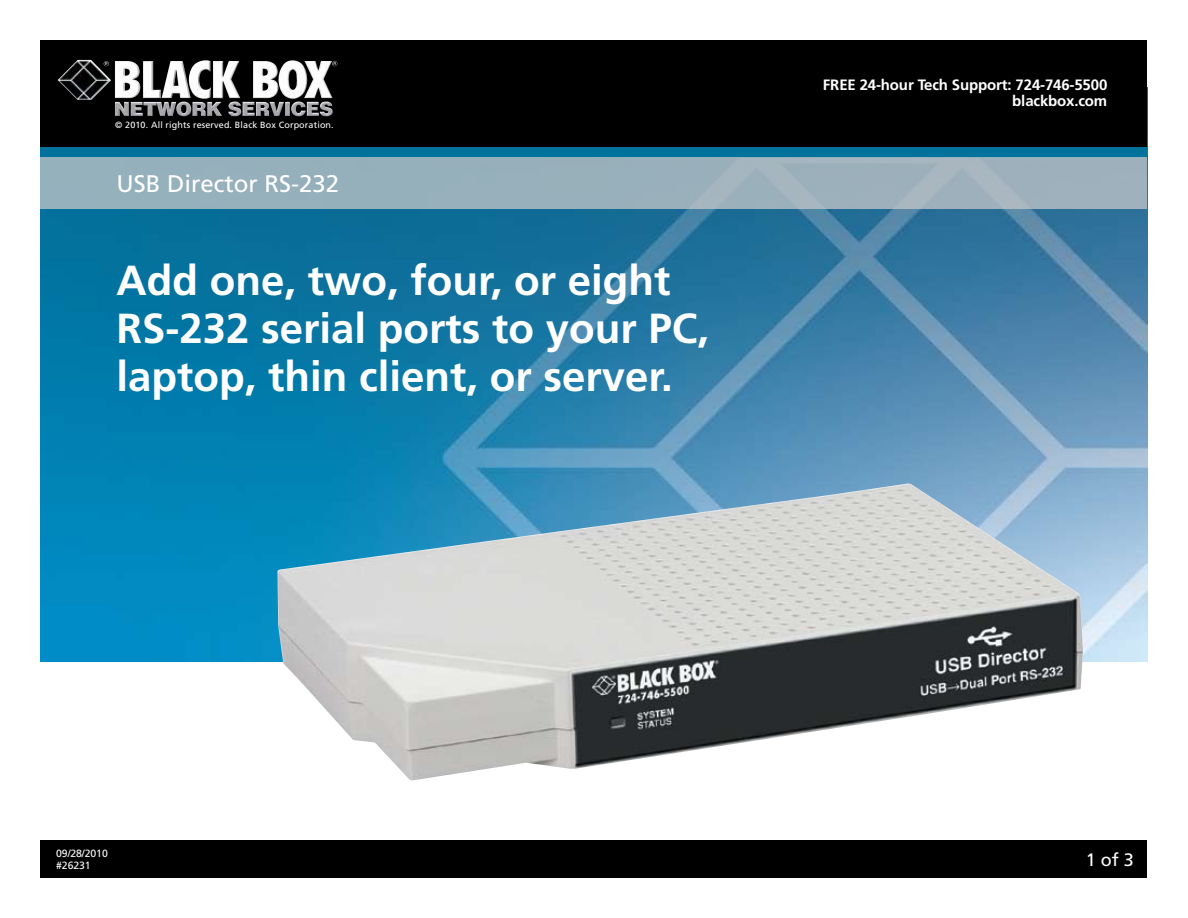
<style>
.page{position:relative;width:1188px;height:918px;background:#fff}
.page>*{position:absolute;margin:0;border:0;box-sizing:border-box;transform-origin:0 0}
.t1{font:700 42px/48px "Frutiger";color:#fff}
.t2{font:24px "Frutiger";color:#fff}
.t3{font:18px "Frutiger";color:#fff}
.t4{font:700 15px/16.5px "Frutiger";letter-spacing:-.01em;color:#fff;text-align:right}
.t5{font:10.5px/12px "Frutiger";letter-spacing:-.01em;color:#fff}
.t6{font:9px "Frutiger";letter-spacing:.015em;color:#fff}
</style>
<div class="page">
<img style="left:40px;top:209px;width:1108px;height:453px">
<div style="left:40px;top:40px;width:1108px;height:107px;background:#000"></div>
<div style="left:40px;top:147px;width:1108px;height:10px;background:#00729c"></div>
<div style="left:40px;top:157px;width:1108px;height:52px;background:linear-gradient(to right,#93b0bb,#a1b2bc)"></div>
<img style="left:58px;top:60px;width:275px;height:43px">
<div style="left:40px;top:840px;width:1108px;height:38px;background:#000"></div>
<img style="left:277px;top:483px;width:806px;height:298px">
<p class="t6" style="left:115px;top:120px;width:220px">© 2010. All rights reserved. Black Box Corporation.</p>
<p class="t2" style="left:117px;top:169px;width:224px">USB Director RS-232</p>
<p class="t1" style="left:117px;top:257px;width:594px">Add one, two, four, or eight<br>RS-232 serial ports to your PC, laptop, thin client, or server.</p>
<p class="t4" style="left:823px;top:76px;width:286px">FRee 24-hour tech Support: 724-746-5500 blackbox.com</p>
<p class="t5" style="left:56px;top:847px;width:53px">09/28/2010 #26231</p>
<p class="t3" style="left:1086px;top:849px;width:50px">1 of 3</p>
</div>
